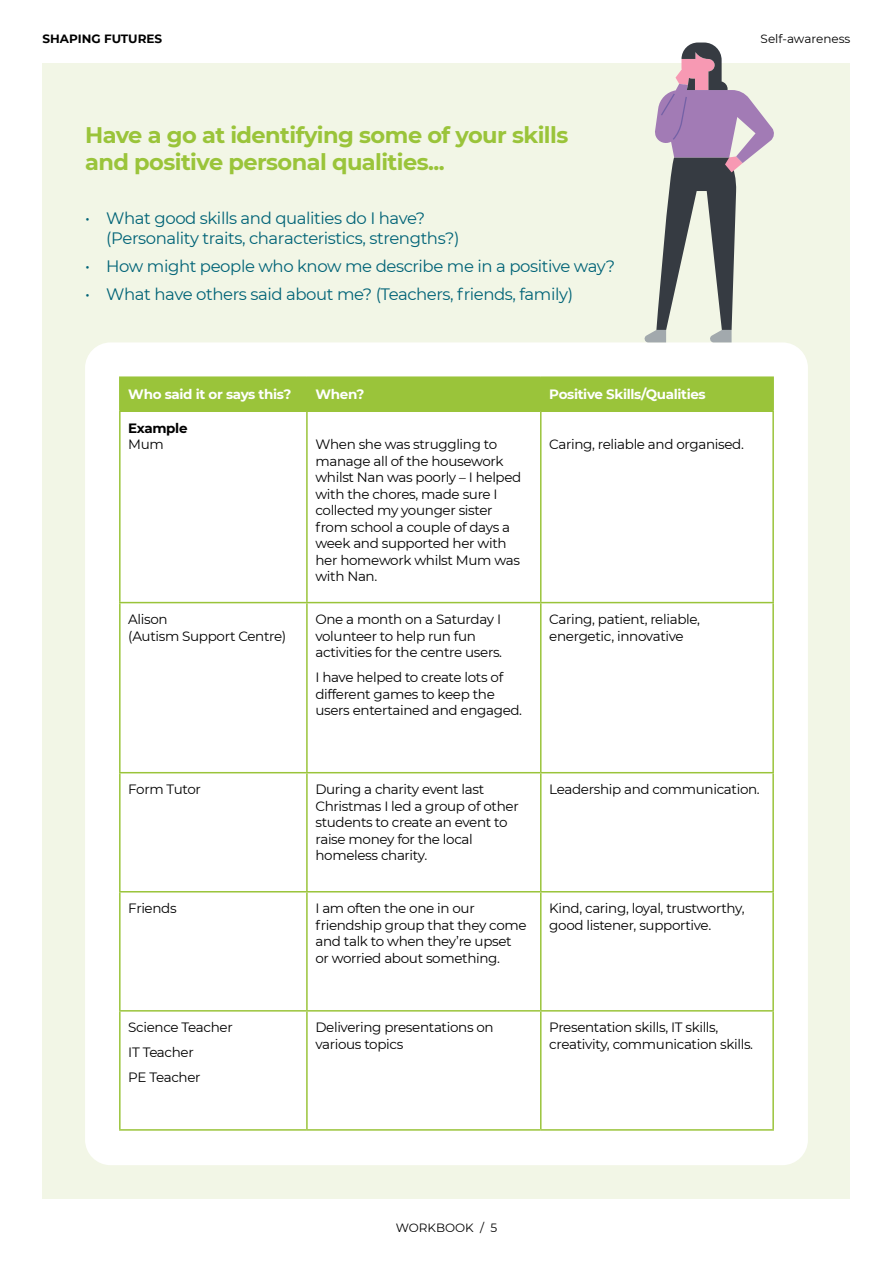
<style>
.page{position:relative;width:893px;height:1263px;background:#fff}
.page>*{position:absolute;margin:0;border:0;box-sizing:border-box;transform-origin:0 0}
.t1{font:700 22.5px/27px "Montserrat";letter-spacing:-.025em;color:#9ac43a}
.t2{font:16.5px/19.5px "Montserrat";letter-spacing:-.025em;color:#006377}
.t3{font:13.5px/16.5px "Montserrat";letter-spacing:-.025em;color:#000}
.t4{font:700 13.5px "Montserrat";letter-spacing:-.025em;color:#fff}
.t5{font:700 13.5px "Montserrat";letter-spacing:-.025em;color:#000}
.t6{font:12px "Montserrat";color:#000}
.t7{font:700 12px "Montserrat";color:#000}
</style>
<div class="page">
<div style="left:43px;top:64px;width:807px;height:1135px;background:#f2f6e6"></div>
<div style="left:85px;top:342px;width:723px;height:823px;background:#fff;border-radius:26px"></div>
<div style="left:121px;top:378px;width:651px;height:32px;background:#9ac43a"></div>
<hr style="left:119px;top:773px;width:2px;height:118px;background:#9ac43a">
<hr style="left:306px;top:773px;width:2px;height:118px;background:#9ac43a">
<hr style="left:540px;top:773px;width:2px;height:118px;background:#9ac43a">
<hr style="left:772px;top:773px;width:2px;height:118px;background:#9ac43a">
<hr style="left:119px;top:891px;width:188px;height:1px;background:#9ac43a">
<hr style="left:119px;top:892px;width:2px;height:118px;background:#9ac43a">
<hr style="left:307px;top:891px;width:234px;height:1px;background:#9ac43a">
<hr style="left:306px;top:892px;width:2px;height:118px;background:#9ac43a">
<hr style="left:541px;top:891px;width:233px;height:1px;background:#9ac43a">
<hr style="left:540px;top:892px;width:2px;height:118px;background:#9ac43a">
<hr style="left:772px;top:892px;width:2px;height:118px;background:#9ac43a">
<hr style="left:119px;top:1010px;width:188px;height:1px;background:#9ac43a">
<hr style="left:119px;top:1011px;width:2px;height:118px;background:#9ac43a">
<hr style="left:307px;top:1010px;width:234px;height:1px;background:#9ac43a">
<hr style="left:306px;top:1011px;width:2px;height:118px;background:#9ac43a">
<hr style="left:541px;top:1010px;width:233px;height:1px;background:#9ac43a">
<hr style="left:540px;top:1011px;width:2px;height:118px;background:#9ac43a">
<hr style="left:772px;top:1011px;width:2px;height:118px;background:#9ac43a">
<hr style="left:119px;top:1129px;width:188px;height:2px;background:#9ac43a">
<hr style="left:307px;top:1129px;width:234px;height:2px;background:#9ac43a">
<hr style="left:541px;top:1129px;width:233px;height:2px;background:#9ac43a">
<hr style="left:119px;top:376px;width:188px;height:2px;background:#9ac43a">
<hr style="left:119px;top:378px;width:2px;height:32px;background:#9ac43a">
<hr style="left:307px;top:376px;width:234px;height:2px;background:#9ac43a">
<hr style="left:306px;top:378px;width:2px;height:32px;background:#9ac43a">
<hr style="left:541px;top:376px;width:233px;height:2px;background:#9ac43a">
<hr style="left:540px;top:378px;width:2px;height:32px;background:#9ac43a">
<hr style="left:772px;top:378px;width:2px;height:32px;background:#9ac43a">
<hr style="left:119px;top:410px;width:188px;height:2px;background:#9ac43a">
<hr style="left:119px;top:412px;width:2px;height:190px;background:#9ac43a">
<hr style="left:307px;top:410px;width:234px;height:2px;background:#9ac43a">
<hr style="left:306px;top:412px;width:2px;height:190px;background:#9ac43a">
<hr style="left:541px;top:410px;width:233px;height:2px;background:#9ac43a">
<hr style="left:540px;top:412px;width:2px;height:190px;background:#9ac43a">
<hr style="left:772px;top:412px;width:2px;height:190px;background:#9ac43a">
<hr style="left:119px;top:602px;width:188px;height:1px;background:#9ac43a">
<hr style="left:119px;top:603px;width:2px;height:169px;background:#9ac43a">
<hr style="left:307px;top:602px;width:234px;height:1px;background:#9ac43a">
<hr style="left:306px;top:603px;width:2px;height:169px;background:#9ac43a">
<hr style="left:541px;top:602px;width:233px;height:1px;background:#9ac43a">
<hr style="left:540px;top:603px;width:2px;height:169px;background:#9ac43a">
<hr style="left:772px;top:603px;width:2px;height:169px;background:#9ac43a">
<hr style="left:119px;top:772px;width:188px;height:1px;background:#9ac43a">
<hr style="left:307px;top:772px;width:234px;height:1px;background:#9ac43a">
<hr style="left:541px;top:772px;width:233px;height:1px;background:#9ac43a">
<svg style="left:643px;top:43px;width:132px;height:299px"></svg>
<p class="t7" style="left:43px;top:30px;width:121px">SHAPING FUTURES</p>
<h1 class="t1" style="left:85px;top:121px;width:485px">Have a go at identifying some of your skills and positive personal qualities...</h1>
<p class="t2" style="left:106px;top:208px;width:355px;text-indent:-21px">• What good skills and qualities do I have? (Personality traits, characteristics, strengths?)</p>
<p class="t2" style="left:85px;top:256px;width:532px">• How might people who know me describe me in a positive way?</p>
<p class="t2" style="left:85px;top:284px;width:490px">• What have others said about me? (Teachers, friends, family)</p>
<p class="t6" style="left:761px;top:30px;width:91px">Self-awareness</p>
<p class="t4" style="left:128px;top:384px;width:165px">Who said it or says this?</p>
<p class="t4" style="left:315px;top:384px;width:50px">When?</p>
<p class="t4" style="left:549px;top:384px;width:158px">Positive Skills/Qualities</p>
<p class="t5" style="left:128px;top:418px;width:61px">Example</p>
<p class="t3" style="left:128px;top:436px;width:37px">Mum</p>
<p class="t3" style="left:315px;top:436px;width:207px">When she was struggling to manage all of the housework whilst Nan was poorly – I helped with the chores, made sure I collected my younger sister from school a couple of days a week and supported her with her homework whilst Mum was with Nan.</p>
<p class="t3" style="left:549px;top:436px;width:196px">Caring, reliable and organised.</p>
<p class="t3" style="left:128px;top:611px;width:160px">Alison<br>(Autism Support Centre)</p>
<p class="t3" style="left:315px;top:611px;width:188px">One a month on a Saturday I volunteer to help run fun activities for the centre users.</p>
<p class="t3" style="left:315px;top:669px;width:208px">I have helped to create lots of different games to keep the users entertained and engaged.</p>
<p class="t3" style="left:549px;top:611px;width:152px">Caring, patient, reliable, energetic, innovative</p>
<p class="t3" style="left:128px;top:781px;width:74px">Form Tutor</p>
<p class="t3" style="left:315px;top:781px;width:205px">During a charity event last<br>Christmas I led a group of other students to create an event to raise money for the local homeless charity.</p>
<p class="t3" style="left:549px;top:781px;width:212px">Leadership and communication.</p>
<p class="t3" style="left:128px;top:900px;width:50px">Friends</p>
<p class="t3" style="left:315px;top:900px;width:213px">I am often the one in our friendship group that they come and talk to when they’re upset or worried about something.</p>
<p class="t3" style="left:549px;top:900px;width:197px">Kind, caring, loyal, trustworthy, good listener, supportive.</p>
<p class="t3" style="left:128px;top:1014px;width:106px;line-height:25px">Science Teacher<br>IT Teacher<br>PE Teacher</p>
<p class="t3" style="left:315px;top:1019px;width:180px">Delivering presentations on various topics</p>
<p class="t3" style="left:549px;top:1019px;width:205px">Presentation skills, IT skills, creativity, communication skills.</p>
<p class="t6" style="left:396px;top:1219px;width:103px">WORKBOOK / 5</p>
</div>
